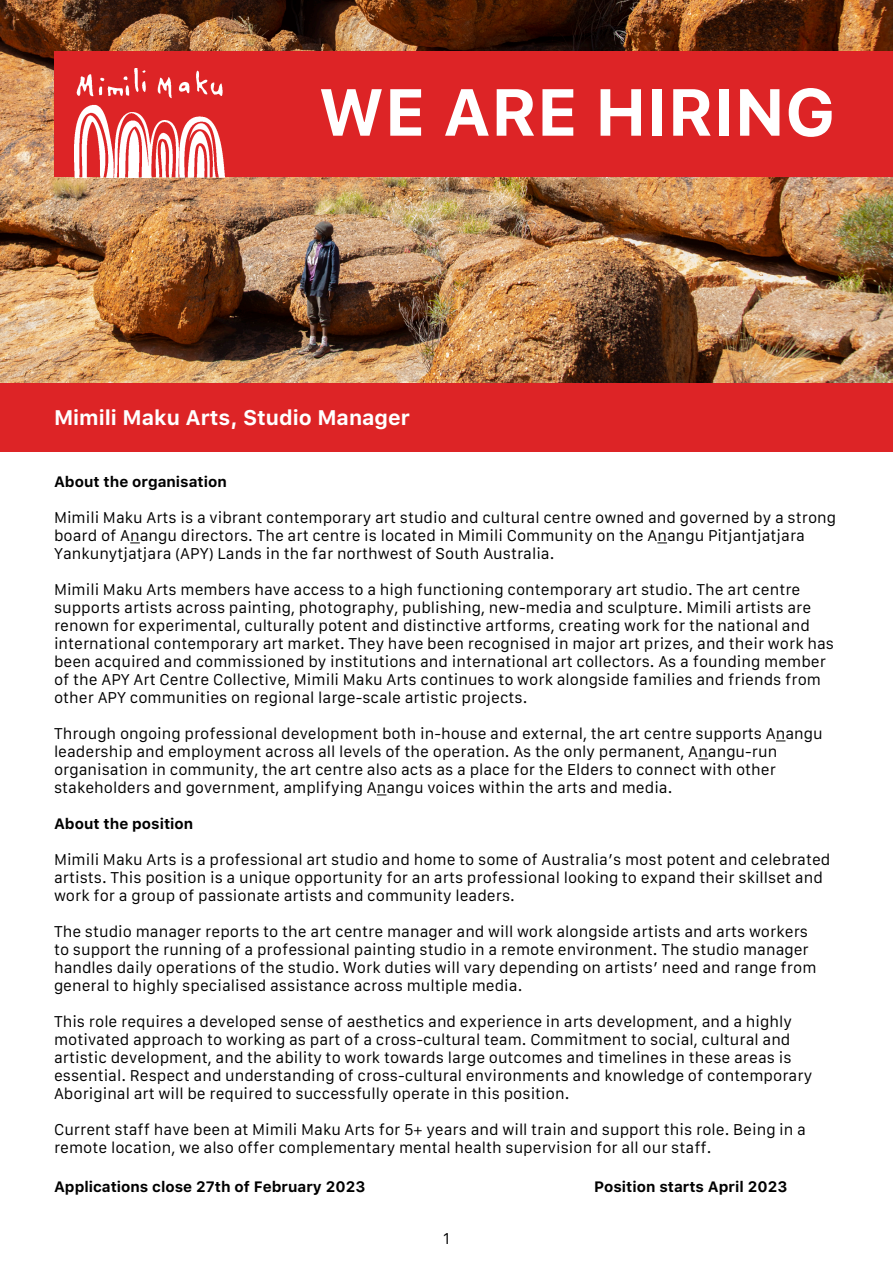
<style>
.page{position:relative;width:893px;height:1263px;background:#fff}
.page>*{position:absolute;margin:0;border:0;box-sizing:border-box;transform-origin:0 0}
.t1{font:700 66px "Galvji";color:#fff}
.t2{font:700 21px "Galvji";color:#fff}
.Paragraph_Style_1{font:15px/18px "Galvji";color:#000}
.Paragraph_Style_1-2{font:700 15px "Galvji";color:#000}
</style>
<div class="page">
<div style="left:0;top:383px;width:893px;height:69px;background:#dd2426"></div>
<img style="left:0;top:0;width:893px;height:383px">
<div style="left:54px;top:51px;width:839px;height:126px;background:#dd2426"></div>
<img style="left:74px;top:69px;width:150px;height:108px">
<p class="t1" style="left:318px;top:73px;width:519px">WE ARE HIRING</p>
<p class="t2" style="left:54px;top:405px;width:357px">Mimili Maku Arts, Studio Manager</p>
<p class="Paragraph_Style_1-2" style="left:54px;top:472px;width:174px">About the organisation</p>
<p class="Paragraph_Style_1" style="left:54px;top:509px;width:784px">Mimili Maku Arts is a vibrant contemporary art studio and cultural centre owned and governed by a strong board of Anangu directors. The art centre is located in Mimili Community on the Anangu Pitjantjatjara<br>Yankunytjatjara (APY) Lands in the far northwest of South Australia.</p>
<p class="Paragraph_Style_1" style="left:54px;top:581px;width:782px">Mimili Maku Arts members have access to a high functioning contemporary art studio. The art centre supports artists across painting, photography, publishing, new-media and sculpture. Mimili artists are renown for experimental, culturally potent and distinctive artforms, creating work for the national and international contemporary art market. They have been recognised in major art prizes, and their work has been acquired and commissioned by institutions and international art collectors. As a founding member of the APY Art Centre Collective, Mimili Maku Arts continues to work alongside families and friends from other APY communities on regional large-scale artistic projects.</p>
<p class="Paragraph_Style_1" style="left:54px;top:725px;width:770px">Through ongoing professional development both in-house and external, the art centre supports Anangu leadership and employment across all levels of the operation. As the only permanent, Anangu-run organisation in community, the art centre also acts as a place for the Elders to connect with other stakeholders and government, amplifying Anangu voices within the arts and media.</p>
<p class="Paragraph_Style_1-2" style="left:54px;top:814px;width:141px">About the position</p>
<p class="Paragraph_Style_1" style="left:54px;top:851px;width:778px">Mimili Maku Arts is a professional art studio and home to some of Australia’s most potent and celebrated artists. This position is a unique opportunity for an arts professional looking to expand their skillset and work for a group of passionate artists and community leaders.</p>
<p class="Paragraph_Style_1" style="left:54px;top:923px;width:764px">The studio manager reports to the art centre manager and will work alongside artists and arts workers to support the running of a professional painting studio in a remote environment. The studio manager handles daily operations of the studio. Work duties will vary depending on artists’ need and range from general to highly specialised assistance across multiple media.</p>
<p class="Paragraph_Style_1" style="left:54px;top:1013px;width:760px">This role requires a developed sense of aesthetics and experience in arts development, and a highly motivated approach to working as part of a cross-cultural team. Commitment to social, cultural and artistic development, and the ability to work towards large outcomes and timelines in these areas is essential. Respect and understanding of cross-cultural environments and knowledge of contemporary Aboriginal art will be required to successfully operate in this position.</p>
<p class="Paragraph_Style_1" style="left:54px;top:1121px;width:753px">Current staff have been at Mimili Maku Arts for 5+ years and will train and support this role. Being in a remote location, we also offer complementary mental health supervision for all our staff.</p>
<p class="Paragraph_Style_1-2" style="left:54px;top:1178px;width:313px">Applications close 27th of February 2023</p>
<p class="Paragraph_Style_1-2" style="left:594px;top:1178px;width:195px">Position starts April 2023</p>
<p class="Paragraph_Style_1" style="left:443px;top:1230px;width:9px">1</p>
</div>
